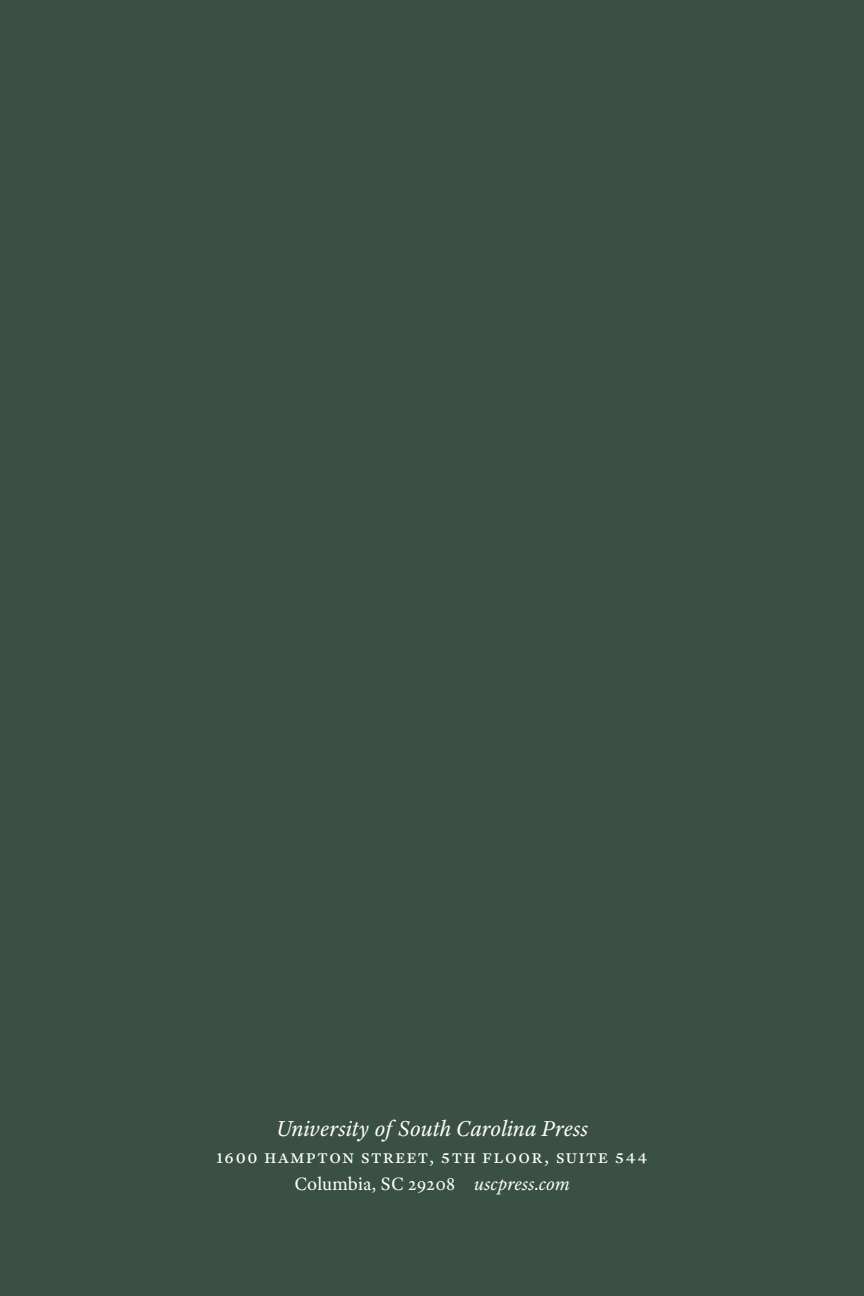
<style>
.page{position:relative;width:864px;height:1296px;background:#3a5044}
.page>*{position:absolute;margin:0;border:0;box-sizing:border-box;transform-origin:0 0}
.t1{font:italic 23px "Adobe Text Pro";color:#fff}
.t2{font:20px "Adobe Text Pro";letter-spacing:.05em;color:#fff}
.t3{font:19px "Adobe Text Pro";color:#fff}
.s1{font-style:italic}
</style>
<div class="page">
<p class="t1" style="left:276px;top:1114px;width:313px">University of South Carolina Press</p>
<p class="t2" style="left:216px;top:1144px;width:433px">1600 Hampton Street, 5th Floor, Suite 544</p>
<p class="t3" style="left:294px;top:1172px;width:277px">Columbia, SC 29208 <span class="s1">uscpress.com</span></p>
</div>
